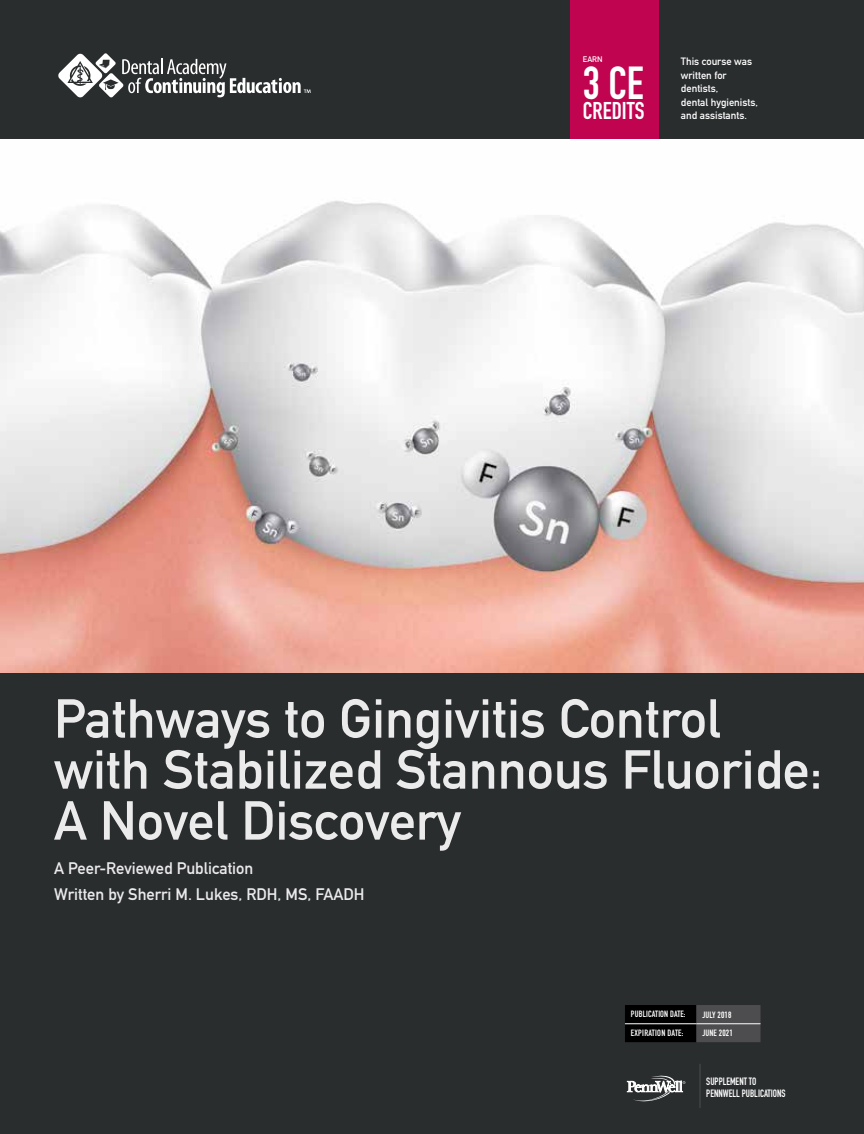
<style>
.page{position:relative;width:864px;height:1134px;background:#2a2d2e}
.page>*{position:absolute;margin:0;border:0;box-sizing:border-box;transform-origin:0 0}
.t1{font:54px/51px "DIN Mittelschrift Std";color:#ebebec}
.t2{font:45.6px "DIN Engschrift Std";color:#fff}
.t3{font:24px "DIN Engschrift Std";color:#fff}
.t4{font:16.5px/25.5px "DIN Mittelschrift Std";color:#ebebec}
.t5{font:10.5px/13.5px "DIN Mittelschrift Std";color:#fff}
.t6{font:10.5px/12px "DIN Engschrift Std";color:#fff;scale:.95 1}
.t7{font:9px "DIN Engschrift Std";letter-spacing:.015em;color:#fff}
.t8{font:7.95px "DIN Mittelschrift Std";color:#fff}
</style>
<div class="page">
<svg style="left:58px;top:53px;width:253px;height:44px"></svg>
<div style="left:571px;top:0;width:88px;height:139px;background:#c00450"></div>
<hr style="left:700px;top:1064px;width:1px;height:44px;background:#4d4d4f">
<svg style="left:627px;top:1075px;width:58px;height:27px"></svg>
<img style="left:0;top:139px;width:864px;height:534px">
<svg style="left:625px;top:1005px;width:135px;height:37px;background:#282829"></svg>
<hr style="left:625px;top:1024px;width:71px;height:1px;background:#fff">
<hr style="left:696px;top:1024px;width:65px;height:1px;background:#fff">
<p class="t8" style="left:583px;top:55px;width:21px">EARN</p>
<p class="t2" style="left:583px;top:56px;width:62px">3 CE</p>
<p class="t3" style="left:583px;top:97px;width:63px">CREDITS</p>
<p class="t5" style="left:681px;top:55px;width:78px">This course was written for dentists,<br>dental hygienists, and assistants.</p>
<p class="t1" style="left:54px;top:694px;width:770px">Pathways to Gingivitis Control with Stabilized Stannous Fluoride:<br>A Novel Discovery</p>
<p class="t4" style="left:54px;top:856px;width:312px">A Peer-Reviewed Publication<br>Written by Sherri M. Lukes, RDH, MS, FAADH</p>
<p class="t7" style="left:631px;top:1009px;width:56px">PUBLICATION DATE:</p>
<p class="t7" style="left:702px;top:1009px;width:30px">JULY 2018</p>
<p class="t7" style="left:631px;top:1028px;width:54px">EXPIRATION DATE:</p>
<p class="t7" style="left:702px;top:1028px;width:32px">JUNE 2021</p>
<p class="t6" style="left:706px;top:1076px;width:85px">SUPPLEMENT TO<br>PENNWELL PUBLICATIONS</p>
</div>
